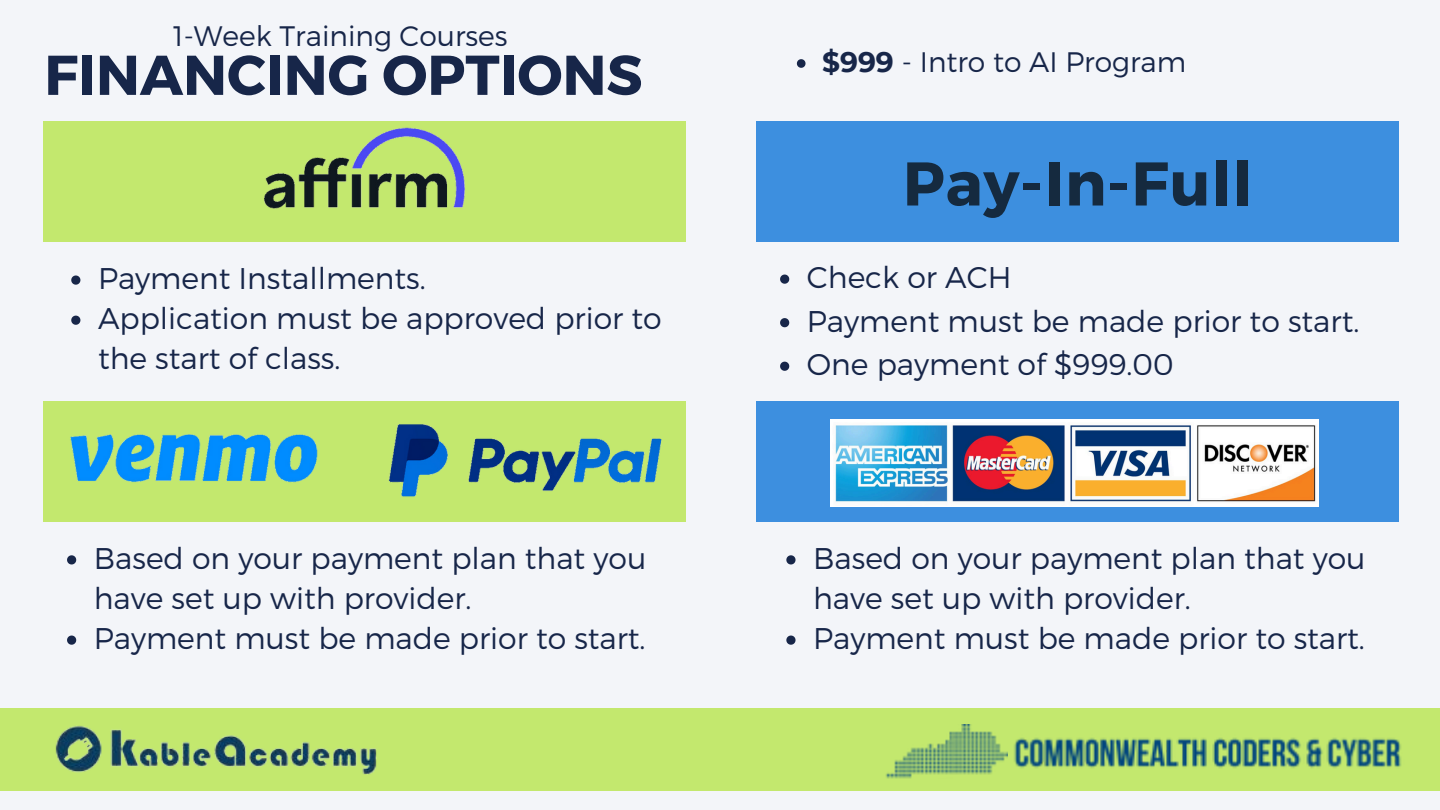
<style>
.page{position:relative;width:1440px;height:810px;background:#f3f5f9}
.page>*{position:absolute;margin:0;border:0;box-sizing:border-box;transform-origin:0 0}
.t1{font:700 61.6px "Montserrat";letter-spacing:.015em;color:#152a3f}
.t2{font:700 56px "Montserrat";color:#172649}
.t3{font:300 29.9px/40.1px "Montserrat";color:#172649}
.t4{font:300 28.2px "Montserrat";color:#172649}
.s1{font-weight:700}
</style>
<div class="page">
<div style="left:756px;top:122px;width:643px;height:120px;background:#3d8fdf"></div>
<div style="left:43px;top:122px;width:643px;height:120px;background:#c3e86e"></div>
<div style="left:0;top:708px;width:1440px;height:82px;background:#c3e86e"></div>
<div style="left:43px;top:401px;width:643px;height:121px;background:#c3e86e"></div>
<div style="left:756px;top:401px;width:643px;height:121px;background:#3d8fdf"></div>
<img style="left:1014px;top:738px;width:388px;height:30px">
<img style="left:885px;top:724px;width:122px;height:54px">
<img style="left:264px;top:127px;width:201px;height:82px">
<img style="left:70px;top:434px;width:248px;height:49px">
<img style="left:388px;top:424px;width:274px;height:73px">
<img style="left:55px;top:726px;width:322px;height:49px">
<img style="left:831px;top:420px;width:488px;height:87px">
<svg style="left:780px;top:275px;width:9px;height:9px"></svg>
<svg style="left:780px;top:318px;width:9px;height:9px"></svg>
<svg style="left:780px;top:362px;width:9px;height:9px"></svg>
<svg style="left:71px;top:276px;width:9px;height:9px"></svg>
<svg style="left:71px;top:316px;width:9px;height:9px"></svg>
<svg style="left:786px;top:555px;width:10px;height:9px"></svg>
<svg style="left:786px;top:636px;width:10px;height:9px"></svg>
<svg style="left:797px;top:59px;width:9px;height:9px"></svg>
<svg style="left:67px;top:555px;width:9px;height:9px"></svg>
<svg style="left:67px;top:636px;width:9px;height:9px"></svg>
<p class="t4" style="left:173px;top:18px;width:336px">1-Week Training Courses</p>
<p class="t2" style="left:44px;top:39px;width:600px">FINANCING OPTIONS</p>
<p class="t3" style="left:98px;top:257px;width:329px">Payment Installments.</p>
<h2 class="t3" style="left:98px;top:297px;width:565px">Application must be approved prior to the start of class.</h2>
<p class="t3" style="left:94px;top:537px;width:554px">Based on your payment plan that you have set up with provider.</p>
<p class="t3" style="left:94px;top:617px;width:553px">Payment must be made prior to start.</p>
<p class="t4" style="left:822px;top:44px;width:366px"><span class="s1">$999</span> - Intro to AI Program</p>
<p class="t1" style="left:903px;top:144px;width:351px">Pay-In-Full</p>
<p class="t3" style="left:807px;top:256px;width:206px">Check or ACH</p>
<p class="t3" style="left:807px;top:300px;width:554px">Payment must be made prior to start.</p>
<p class="t3" style="left:807px;top:343px;width:368px">One payment of $999.00</p>
<p class="t3" style="left:813px;top:537px;width:554px">Based on your payment plan that you have set up with provider.</p>
<p class="t3" style="left:813px;top:617px;width:553px">Payment must be made prior to start.</p>
</div>
